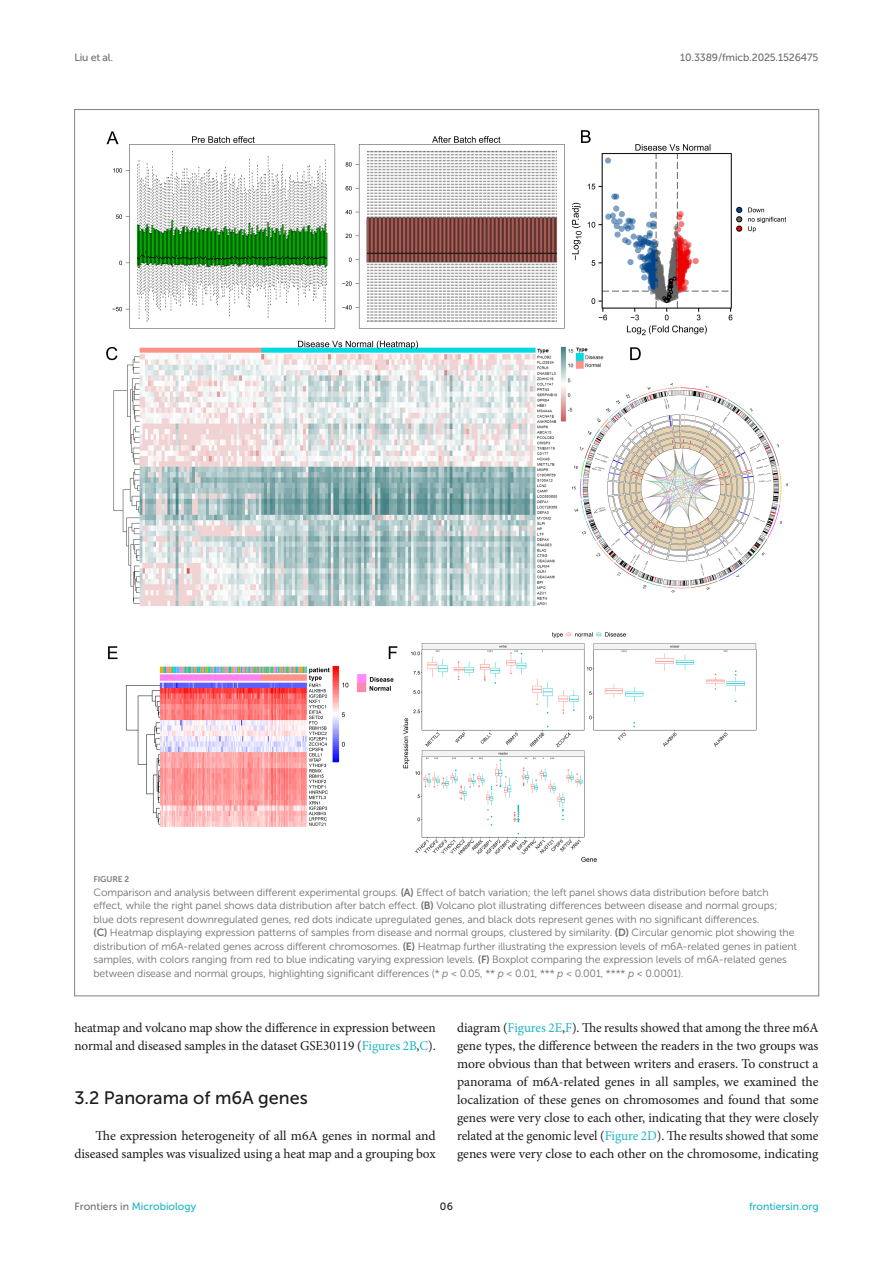
<style>
.page{position:relative;width:893px;height:1263px;background:#fff}
.page>*{position:absolute;margin:0;border:0;box-sizing:border-box;transform-origin:0 0}
.HEAD_2{font:18px "Museo Sans 500";color:#1b1c1b}
.TEXT{font:13.5px/18px "Minion Pro";letter-spacing:-.005em;color:#1b1c1b}
.FIG_LEG{font:10.5px/13.5px "Museo Sans 300";letter-spacing:-.01em;color:#706f70}
.t1{font:10.5px "Museo Sans 500";color:#1db5c3}
.t2{font:10.5px "Museo Sans 500";letter-spacing:-.015em;color:#706f70}
.t3{font:10.5px "Museo Sans 500";color:#1b1c1b}
.FIG_HD{font:8.25px "Museo Sans 700";letter-spacing:-.01em;color:#7e7f7f}
.s1{font-family:"Museo Sans 700"}
.s2{font-style:italic}
.s3{color:#1db5c3}
.s4{color:#706f70}
</style>
<div class="page">
<img style="left:106px;top:130px;width:682px;height:732px">
<p class="t2" style="left:74px;top:51px;width:40px">Liu et al.</p>
<p class="t2" style="left:680px;top:51px;width:140px">10.3389/fmicb.2025.1526475</p>
<p class="FIG_HD" style="left:94px;top:875px;width:37px">FIGURE 2</p>
<p class="FIG_LEG" style="left:94px;top:886px;width:705px">Comparison and analysis between different experimental groups. <span class="s1">(A)</span> Effect of batch variation; the left panel shows data distribution before batch effect, while the right panel shows data distribution after batch effect. <span class="s1">(B)</span> Volcano plot illustrating differences between disease and normal groups; blue dots represent downregulated genes, red dots indicate upregulated genes, and black dots represent genes with no significant differences.<br><span class="s1">(C)</span> Heatmap displaying expression patterns of samples from disease and normal groups, clustered by similarity. <span class="s1">(D)</span> Circular genomic plot showing the distribution of m6A-related genes across different chromosomes. <span class="s1">(E)</span> Heatmap further illustrating the expression levels of m6A-related genes in patient samples, with colors ranging from red to blue indicating varying expression levels. <span class="s1">(F)</span> Boxplot comparing the expression levels of m6A-related genes between disease and normal groups, highlighting significant differences (* <span class="s2">p</span> &lt; 0.05, ** <span class="s2">p</span> &lt; 0.01, *** <span class="s2">p</span> &lt; 0.001, **** <span class="s2">p</span> &lt; 0.0001).</p>
<p class="TEXT" style="left:74px;top:1019px;width:363px">heatmap and volcano map show the difference in expression between normal and diseased samples in the dataset GSE30119 (<span class="s3">Figures 2B</span>,<span class="s3">C</span>).</p>
<p class="HEAD_2" style="left:74px;top:1088px;width:235px">3.2 Panorama of m6A genes</p>
<p class="TEXT" style="left:74px;top:1127px;width:363px;text-align:right">The expression heterogeneity of all m6A genes in normal and diseased samples was visualized using a heat map and a grouping box</p>
<p class="TEXT" style="left:457px;top:1019px;width:363px;text-align:justify">diagram (<span class="s3">Figures 2E</span>,<span class="s3">F</span>). The results showed that among the three m6A gene types, the difference between the readers in the two groups was more obvious than that between writers and erasers. To construct a panorama of m6A-related genes in all samples, we examined the localization of these genes on chromosomes and found that some genes were very close to each other, indicating that they were closely related at the genomic level (<span class="s3">Figure 2D</span>). The results showed that some genes were very close to each other on the chromosome, indicating</p>
<p class="t1" style="left:74px;top:1200px;width:123px"><span class="s4">Frontiers in</span> Microbiology</p>
<p class="t3" style="left:440px;top:1200px;width:15px">06</p>
<p class="t1" style="left:749px;top:1200px;width:71px">frontiersin.org</p>
</div>
